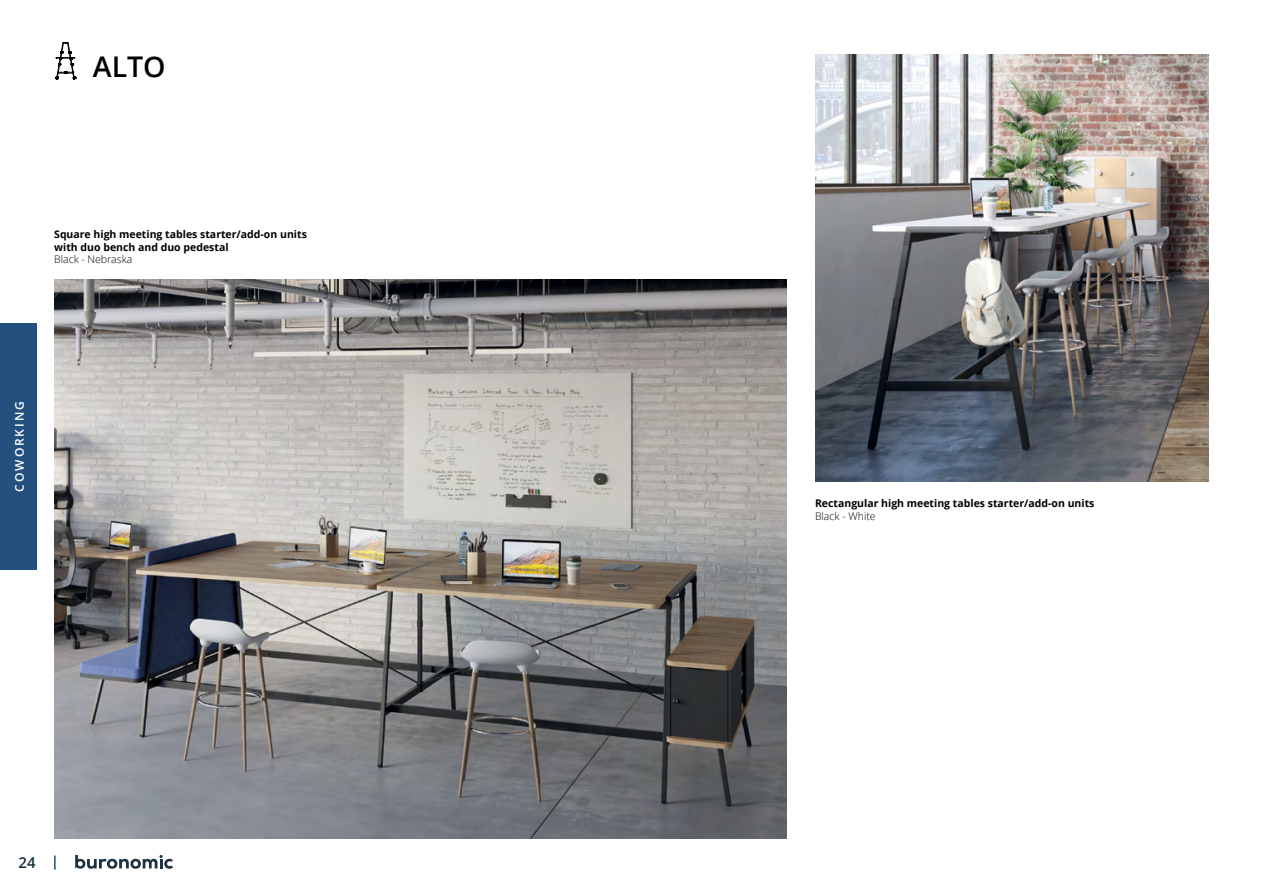
<style>
.page{position:relative;width:1263px;height:893px;background:#fff}
.page>*{position:absolute;margin:0;border:0;box-sizing:border-box;transform-origin:0 0}
.t1{font:600 28.5px "Open Sans";color:#000}
.t2{font:600 15px "Open Sans";color:#112f3f}
.t3{font:600 12px "Open Sans";letter-spacing:.16em;color:#fff}
.t4{font:700 10.5px/12.6px "Open Sans";color:#000}
.t5{font:300 10.5px "Open Sans";color:#000}
</style>
<div class="page">
<svg style="left:75px;top:855px;width:98px;height:14px"></svg>
<svg style="left:54px;top:855px;width:2px;height:15px"></svg>
<div style="left:0;top:323px;width:36px;height:247px;background:#245080"></div>
<img style="left:815px;top:54px;width:394px;height:427px">
<img style="left:55px;top:280px;width:731px;height:558px">
<svg style="left:55px;top:42px;width:21px;height:37px"></svg>
<h1 class="t1" style="left:93px;top:47px;width:74px">ALTO</h1>
<p class="t4" style="left:54px;top:228px;width:254px">Square high meeting tables starter/add-on units with duo bench and duo pedestal</p>
<p class="t5" style="left:54px;top:252px;width:80px">Black - Nebraska</p>
<p class="t3" style="left:11px;top:492px;width:92px;rotate:-90deg">COWORKING</p>
<h2 class="t2" style="left:18px;top:852px;width:19px">24</h2>
<p class="t4" style="left:815px;top:497px;width:281px">Rectangular high meeting tables starter/add-on units</p>
<p class="t5" style="left:815px;top:508px;width:62px">Black - White</p>
</div>
